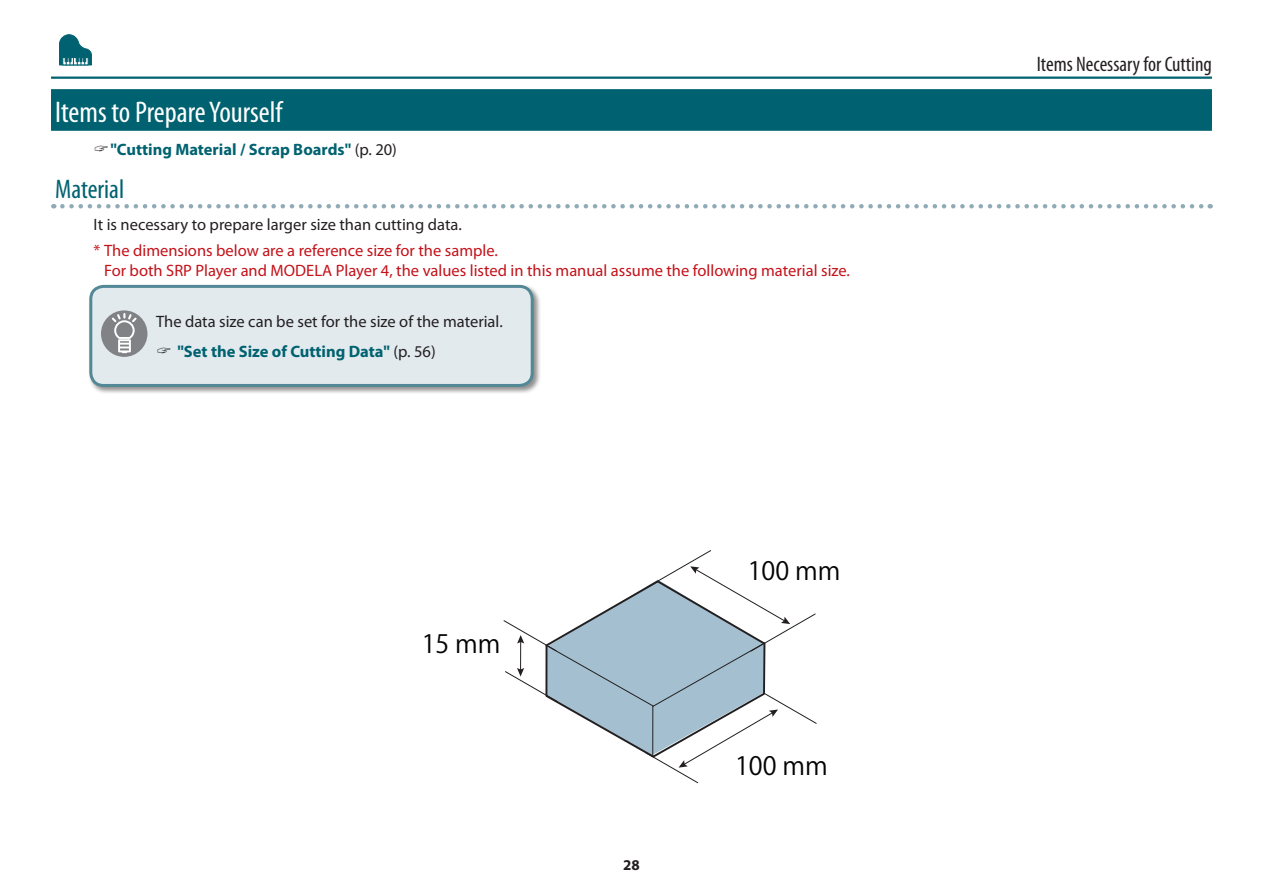
<style>
.page{position:relative;width:1263px;height:893px;background:#fff}
.page>*{position:absolute;margin:0;border:0;box-sizing:border-box;transform-origin:0 0}
.t1{font:condensed 30px "Myriad Pro";color:#fff}
.t2{font:condensed 27px "Myriad Pro";color:#006270}
.t3{font:25.05px "Koz Go Pr 6 N";color:#030303}
.t4{font:condensed 21px "Myriad Pro";color:#231f20}
.t5{font:16.5px/19.8px "Myriad Pro";color:#c4121a}
.t6{font:16.5px/30.5px "Myriad Pro";color:#231f20}
.t7{font:700 16.5px "Myriad Pro";color:#006270}
.t8{font:700 15px "Myriad Pro";color:#231f20}
.s1{font-weight:400;color:#231f20}
.s2{font-weight:700;color:#006270}
</style>
<div class="page">
<hr style="left:51px;top:77px;width:1161px;height:2px;background:#006270">
<svg style="left:59px;top:34px;width:33px;height:31px"></svg>
<div style="left:51px;top:95px;width:1161px;height:36px;background:#006270"></div>
<div style="left:51px;top:89px;width:1161px;height:36px;background:#006270"></div>
<svg style="left:62px;top:204px;width:1149px;height:4px"></svg>
<svg style="left:503px;top:550px;width:314px;height:234px"></svg>
<div style="left:88px;top:283px;width:453px;height:111px;background:#231f20;opacity:.5"></div>
<div style="left:91px;top:286px;width:441px;height:99px;background:#e2eaee;border-radius:13px"></div>
<div style="left:89px;top:285px;width:445px;height:102px;border:3px solid #538896;border-radius:13px"></div>
<div style="left:101px;top:310px;width:46px;height:47px;background:#808285;border-radius:50%"></div>
<svg style="left:110px;top:312px;width:29px;height:41px"></svg>
<h1 class="t1" style="left:55px;top:94px;width:229px">Items to Prepare Yourself</h1>
<p class="t7" style="left:111px;top:139px;width:288px">"Cutting Material / Scrap Boards" <span class="s1">(p. 20)</span></p>
<h2 class="t2" style="left:55px;top:172px;width:70px">Material</h2>
<p class="t6" style="left:94px;top:209px;width:368px">It is necessary to prepare larger size than cutting data.</p>
<p class="t5" style="left:104px;top:241px;width:746px;text-indent:-11px">* The dimensions below are a reference size for the sample.<br>For both SRP Player and MODELA Player 4, the values listed in this manual assume the following material size.</p>
<p class="t6" style="left:177px;top:306px;width:325px;text-indent:-21px">The data size can be set for the size of the material. <span class="s2">"Set the Size of Cutting Data"</span> (p. 56)</p>
<h3 class="t3" style="left:422px;top:629px;width:80px">15 mm</h3>
<p class="t8" style="left:623px;top:855px;width:18px">28</p>
<h3 class="t3" style="left:748px;top:556px;width:94px">100 mm</h3>
<h3 class="t3" style="left:735px;top:752px;width:94px">100 mm</h3>
<p class="t4" style="left:1037px;top:51px;width:177px">Items Necessary for Cutting</p>
</div>
